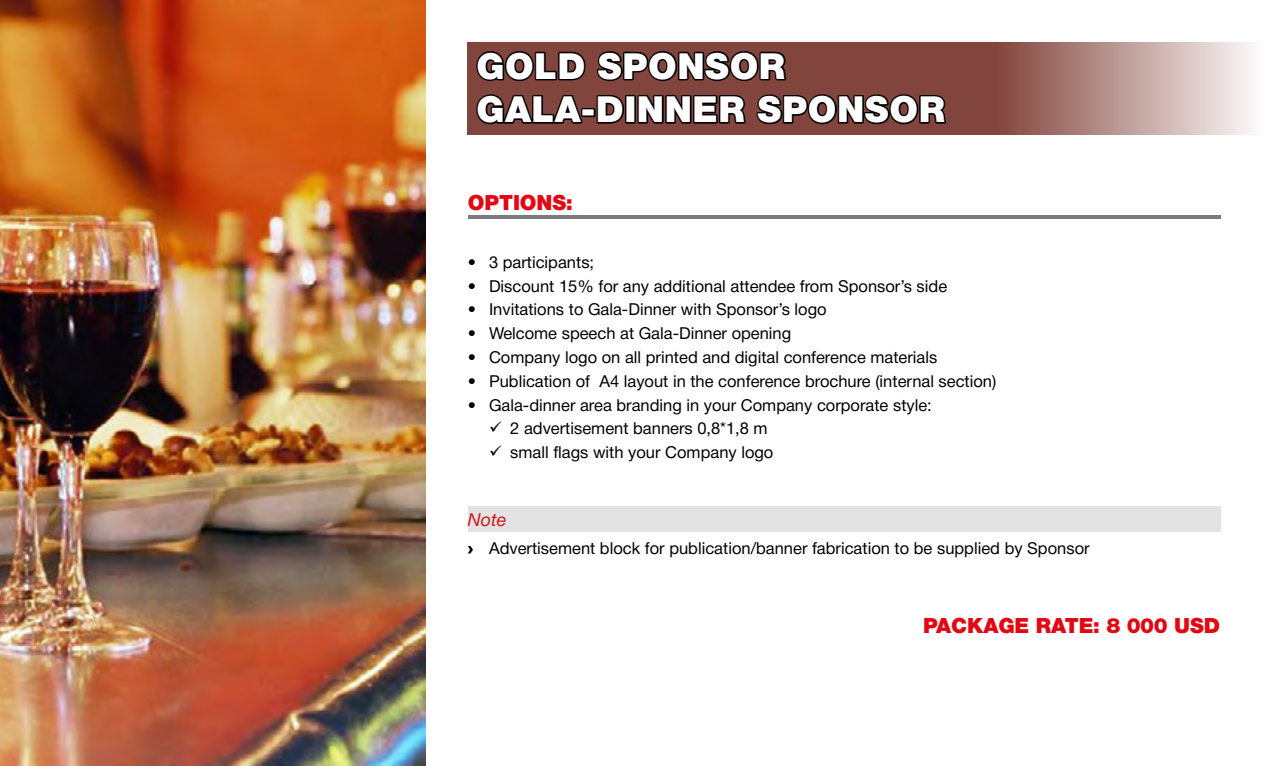
<style>
.page{position:relative;width:1263px;height:766px;background:#fff}
.page>*{position:absolute;margin:0;border:0;box-sizing:border-box;transform-origin:0 0}
.t1{font:900 36px/43.2px "Helvetica Neue Cyr";letter-spacing:.015em;color:#fff}
.t2{font:900 21px "Helvetica Neue Cyr";letter-spacing:-.005em;color:#e30613}
.t3{font:italic 18px "Helvetica Neue Cyr";color:#cd171a}
.t4{font:16.5px "Helvetica Neue Cyr";color:#000}
.s1{font-family:"Arial";font-weight:900}
</style>
<div class="page">
<div style="left:468px;top:506px;width:752px;height:26px;background:#e3e3e3"></div>
<svg style="left:468px;top:43px;width:783px;height:92px;background:#ac847f"></svg>
<hr style="left:468px;top:215px;width:752px;height:3px;background:#7c7b7b">
<svg style="left:475px;top:50px;width:112px;height:32px;background:#4d2924"></svg>
<svg style="left:475px;top:91px;width:110px;height:38px;background:#572e28"></svg>
<div style="left:581px;top:108px;width:14px;height:9px;border:3px solid #000"></div>
<svg style="left:595px;top:46px;width:355px;height:89px;background:#62342e"></svg>
<img style="left:0;top:0;width:425px;height:765px">
<h1 class="t1" style="left:476px;top:45px;width:470px">GOLD SPONSOR<br>GALA-DINNER SPONSOR</h1>
<p class="t2" style="left:468px;top:191px;width:107px">OPTIONS:</p>
<p class="t4" style="left:468px;top:253px;width:128px">• 3 participants;</p>
<p class="t4" style="left:468px;top:277px;width:481px">• Discount 15% for any additional attendee from Sponsor’s side</p>
<p class="t4" style="left:468px;top:300px;width:360px">• Invitations to Gala-Dinner with Sponsor’s logo</p>
<p class="t4" style="left:468px;top:324px;width:325px">• Welcome speech at Gala-Dinner opening</p>
<p class="t4" style="left:468px;top:348px;width:471px">• Company logo on all printed and digital conference materials</p>
<p class="t4" style="left:468px;top:372px;width:530px">• Publication of А4 layout in the conference brochure (internal section)</p>
<p class="t4" style="left:468px;top:395px;width:466px">• Gala-dinner area branding in your Company corporate style:</p>
<p class="t4" style="left:489px;top:419px;width:280px">✓ 2 advertisement banners 0,8*1,8 m</p>
<p class="t4" style="left:489px;top:443px;width:286px">✓ small flags with your Company logo</p>
<p class="t3" style="left:468px;top:509px;width:40px">Note</p>
<p class="t4" style="left:468px;top:539px;width:623px"><span class="s1">›</span> Advertisement block for publication/banner fabrication to be supplied by Sponsor</p>
<p class="t2" style="left:923px;top:614px;width:299px">PACKAGE RATE: 8 000 USD</p>
</div>
